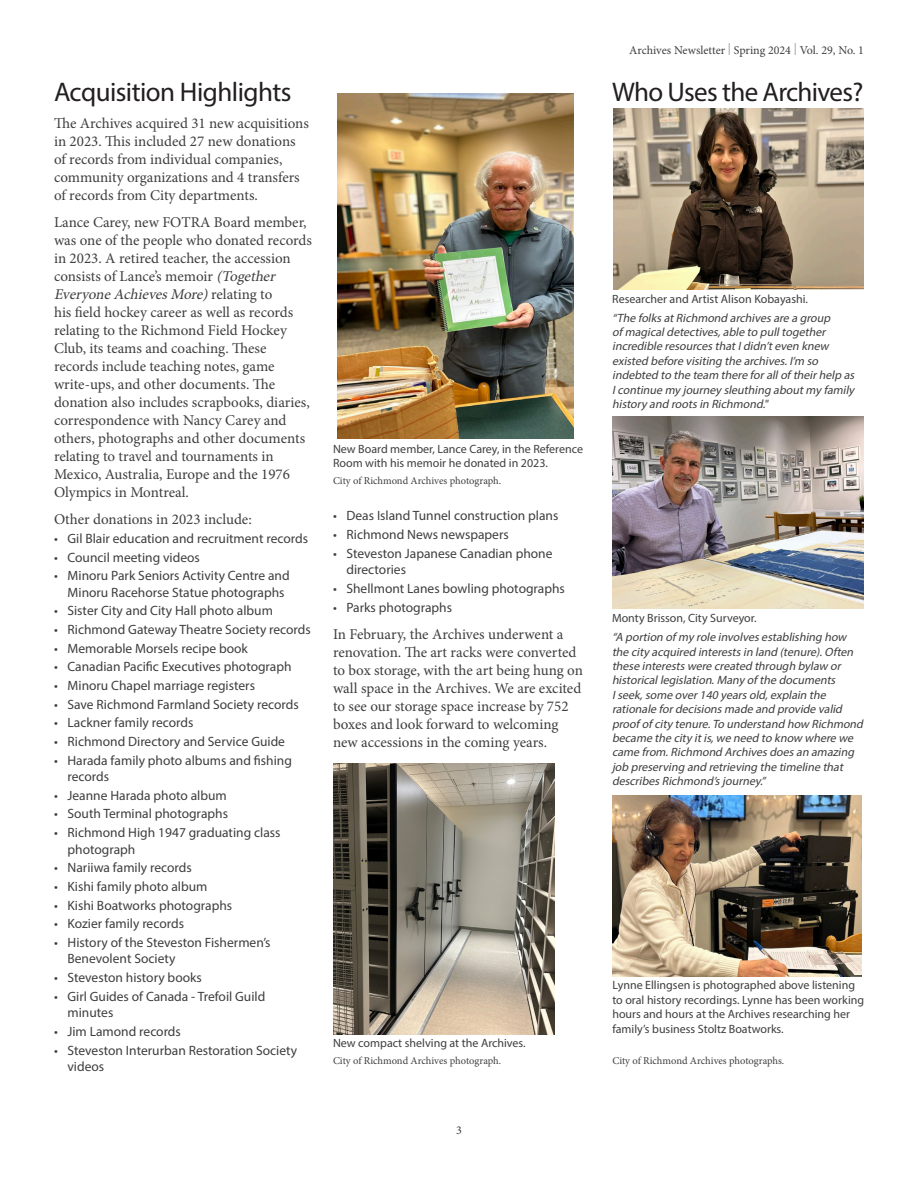
<style>
.page{position:relative;width:918px;height:1188px;background:#fff}
.page>*{position:absolute;margin:0;border:0;box-sizing:border-box;transform-origin:0 0}
.Heading{font:27px "Myriad Pro";letter-spacing:-.025em;color:#231f20}
.Body_Copy{font:15px/18px "Minion Pro";color:#3e3e3f}
.t1{font:13.5px/16.5px "Myriad Pro";color:#3e3e3f}
.t2{font:italic 12px/14.4px "Myriad Pro";color:#3e3e3f}
.t3{font:12px/14.4px "Myriad Pro";color:#3e3e3f}
.t4{font:12px "Minion Pro";letter-spacing:-.005em;color:#3e3e3f}
.Credit{font:10.5px "Minion Pro";letter-spacing:-.005em;color:#3e3e3f}
.s1{font-style:italic}
.s2{color:#939598}
</style>
<div class="page">
<img style="left:612px;top:416px;width:252px;height:193px">
<img style="left:612px;top:796px;width:249px;height:181px">
<img style="left:614px;top:108px;width:250px;height:181px">
<img style="left:338px;top:94px;width:236px;height:345px">
<img style="left:333px;top:764px;width:221px;height:270px">
<p class="Heading" style="left:54px;top:76px;width:239px">Acquisition Highlights</p>
<p class="Body_Copy" style="left:54px;top:115px;width:256px">The Archives acquired 31 new acquisitions in 2023. This included 27 new donations of records from individual companies, community organizations and 4 transfers of records from City departments.</p>
<p class="Body_Copy" style="left:54px;top:214px;width:259px">Lance Carey, new FOTRA Board member, was one of the people who donated records in 2023. A retired teacher, the accession consists of Lance’s memoir <span class="s1">(Together EveryoneAchievesMore)</span>r e l a t i n g t o<br>his field hockey career as well as records relating to the Richmond Field Hockey Club, its teams and coaching. These records include teaching notes, game write-ups, and other documents. The donation also includes scrapbooks, diaries, correspondence with Nancy Carey and others, photographs and other documents relating to travel and tournaments in Mexico, Australia, Europe and the 1976<br>Olympics in Montreal.</p>
<p class="Body_Copy" style="left:54px;top:511px;width:199px">Other donations in 2023 include:</p>
<p class="t1" style="left:54px;top:530px;width:256px">• Gil Blair education and recruitment records</p>
<p class="t1" style="left:54px;top:549px;width:147px">• Council meeting videos</p>
<p class="t1" style="left:68px;top:567px;width:224px;text-indent:-14px">• Minoru Park Seniors Activity Centre and<br>Minoru Racehorse Statue photographs</p>
<p class="t1" style="left:54px;top:602px;width:220px">• Sister City and City Hall photo album</p>
<p class="t1" style="left:54px;top:621px;width:258px">• Richmond Gateway Theatre Society records</p>
<p class="t1" style="left:54px;top:640px;width:195px">• Memorable Morsels recipe book</p>
<p class="t1" style="left:54px;top:658px;width:239px">• Canadian Pacific Executives photograph</p>
<p class="t1" style="left:54px;top:677px;width:203px">• Minoru Chapel marriage registers</p>
<p class="t1" style="left:54px;top:696px;width:246px">• Save Richmond Farmland Society records</p>
<p class="t1" style="left:54px;top:714px;width:141px">• Lackner family records</p>
<p class="t1" style="left:54px;top:733px;width:233px">• Richmond Directory and Service Guide</p>
<p class="t1" style="left:68px;top:752px;width:226px;text-indent:-14px">• Harada family photo albums and fishing records</p>
<p class="t1" style="left:54px;top:787px;width:174px">• Jeanne Harada photo album</p>
<p class="t1" style="left:54px;top:806px;width:176px">• South Terminal photographs</p>
<p class="t1" style="left:68px;top:824px;width:215px;text-indent:-14px">• Richmond High 1947 graduating class photograph</p>
<p class="t1" style="left:54px;top:859px;width:139px">• Nariiwa family records</p>
<p class="t1" style="left:54px;top:878px;width:155px">• Kishi family photo album</p>
<p class="t1" style="left:54px;top:897px;width:180px">• Kishi Boatworks photographs</p>
<p class="t1" style="left:54px;top:915px;width:132px">• Kozier family records</p>
<p class="t1" style="left:68px;top:934px;width:205px;text-indent:-14px">• History of the Steveston Fishermen’s<br>Benevolent Society</p>
<p class="t1" style="left:54px;top:969px;width:149px">• Steveston history books</p>
<p class="t1" style="left:68px;top:988px;width:199px;text-indent:-14px">• Girl Guides of Canada - Trefoil Guild minutes</p>
<p class="t1" style="left:54px;top:1023px;width:128px">• Jim Lamond records</p>
<p class="t1" style="left:68px;top:1042px;width:231px;text-indent:-14px">• Steveston Interurban Restoration Society videos</p>
<p class="t3" style="left:333px;top:441px;width:252px">New Board member, Lance Carey, in the Reference<br>Room with his memoir he donated in 2023.</p>
<p class="Credit" style="left:333px;top:474px;width:170px">City of Richmond Archives photograph.</p>
<p class="t1" style="left:333px;top:507px;width:227px">• Deas Island Tunnel construction plans</p>
<p class="t1" style="left:333px;top:526px;width:177px">• Richmond News newspapers</p>
<p class="t1" style="left:346px;top:545px;width:208px;text-indent:-14px">• Steveston Japanese Canadian phone directories</p>
<p class="t1" style="left:333px;top:580px;width:233px">• Shellmont Lanes bowling photographs</p>
<p class="t1" style="left:333px;top:599px;width:121px">• Parks photographs</p>
<p class="Body_Copy" style="left:333px;top:625px;width:251px">In February, the Archives underwent a renovation. The art racks were converted to box storage, with the art being hung on wall space in the Archives. We are excited to see our storage space increase by 752 boxes and look forward to welcoming new accessions in the coming years.</p>
<p class="t3" style="left:333px;top:1036px;width:194px">New compact shelving at the Archives.</p>
<p class="Credit" style="left:333px;top:1054px;width:170px">City of Richmond Archives photograph.</p>
<p class="t4" style="left:456px;top:1122px;width:7px">3</p>
<p class="t4" style="left:629px;top:42px;width:236px">Archives Newsletter <span class="s2">|</span> Spring 2024 <span class="s2">|</span> Vol. 29, No. 1</p>
<p class="Heading" style="left:612px;top:76px;width:253px">Who Uses the Archives?</p>
<p class="t3" style="left:612px;top:291px;width:197px">Researcher and Artist Alison Kobayashi.</p>
<p class="t2" style="left:612px;top:310px;width:246px">“The folksatRichmond archivesare a group<br>of magicaldetectives,able to pulltogether incredible resourcesthatIdidn’teven knew existed before visiting the archives.I’m so indebted to the team there forallof theirhelp as Icontinue my journey sleuthing aboutmy family history and rootsin Richmond."</p>
<p class="t3" style="left:612px;top:611px;width:146px">Monty Brisson, City Surveyor.</p>
<p class="t2" style="left:612px;top:630px;width:255px">“A portion of my role involvesestablishing how the city acquired interestsin land (tenure).Often these interestswere created through bylaw or historicallegislation.Many of the documents Iseek,some over140 yearsold,explain the rationale fordecisionsmade and provide valid proof of city tenure.To understand how Richmond became the city itis,we need to know where we came from.Richmond Archivesdoesan amazing job preserving and retrieving the timeline that describesRichmond’sjourney.”</p>
<p class="t3" style="left:612px;top:978px;width:253px">Lynne Ellingsen is photographed above listening to oral history recordings. Lynne has been working hours and hours at the Archives researching her family’s business Stoltz Boatworks.</p>
<p class="Credit" style="left:612px;top:1053px;width:173px">City of Richmond Archives photographs.</p>
</div>
